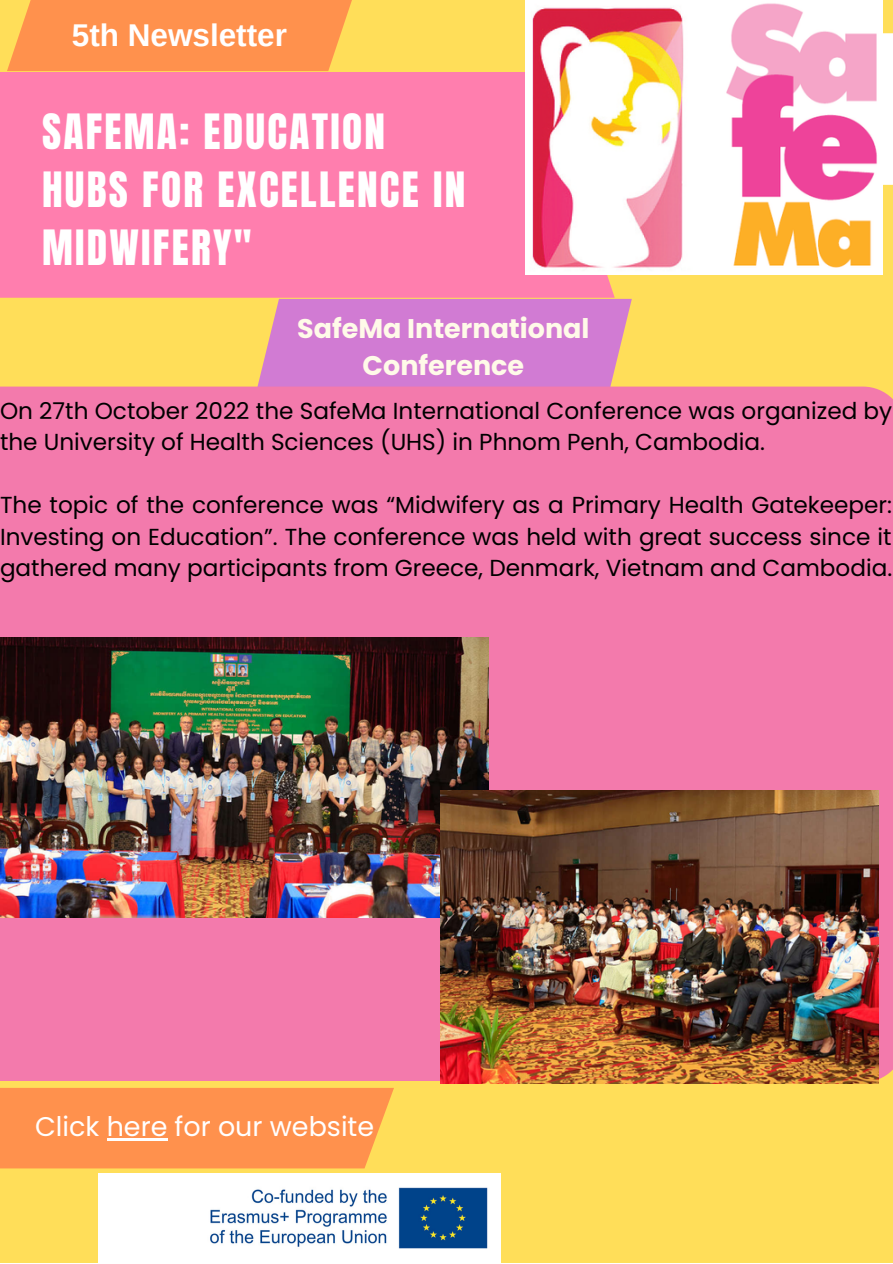
<style>
.page{position:relative;width:893px;height:1264px;background:#fff}
.page>*{position:absolute;margin:0;border:0;box-sizing:border-box;transform-origin:0 0}
.t1{font:41.4px/57.8px "Anton";letter-spacing:.055em;color:#fff}
.t2{font:700 31.5px "Arimo";color:#fff}
.t3{font:700 27px/37px "Poppins";color:#fff;text-align:center}
.t4{font:27px "Poppins";color:#fff}
.t5{font:23.1px/31.5px "Poppins";color:#000}
</style>
<div class="page">
<div style="left:0;top:0;width:892px;height:1262px;background:#ffde59"></div>
<div style="left:882px;top:33px;width:10px;height:152px;background:#fff"></div>
<div style="left:257px;top:299px;width:374px;height:87px;background:#d17bd3"></div>
<div style="left:0;top:72px;width:614px;height:226px;background:#ff7eae"></div>
<div style="left:0;top:1088px;width:394px;height:80px;background:#ff914d"></div>
<hr style="left:107px;top:1138px;width:60px;height:2px;background:#fff">
<img style="left:525px;top:0;width:357px;height:274px">
<svg style="left:7px;top:0;width:345px;height:71px;background:#ff964d"></svg>
<div style="left:0;top:386px;width:892px;height:695px;background:#f37aac"></div>
<img style="left:98px;top:1173px;width:403px;height:89px">
<img style="left:0;top:637px;width:488px;height:280px">
<img style="left:440px;top:790px;width:438px;height:293px">
<h2 class="t2" style="left:72px;top:18px;width:217px">5th Newsletter</h2>
<h1 class="t1" style="left:42px;top:103px;width:425px">SAFEMA: EDUCATION<br>HUBS FOR EXCELLENCE IN<br>MIDWIFERY"</h1>
<p class="t3" style="left:297px;top:310px;width:294px">SafeMa International<br>Conference</p>
<p class="t5" style="left:0;top:395px;width:893px">On 27th October 2022 the SafeMa International Conference was organized by the University of Health Sciences (UHS) in Phnom Penh, Cambodia.</p>
<p class="t5" style="left:0;top:489px;width:893px;text-align:justify">The topic of the conference was “Midwifery as a Primary Health Gatekeeper:<br>Investing on Education”. The conference was held with great success since it gathered many participants from Greece, Denmark, Vietnam and Cambodia.</p>
<p class="t4" style="left:35px;top:1107px;width:340px">Click here for our website</p>
</div>
